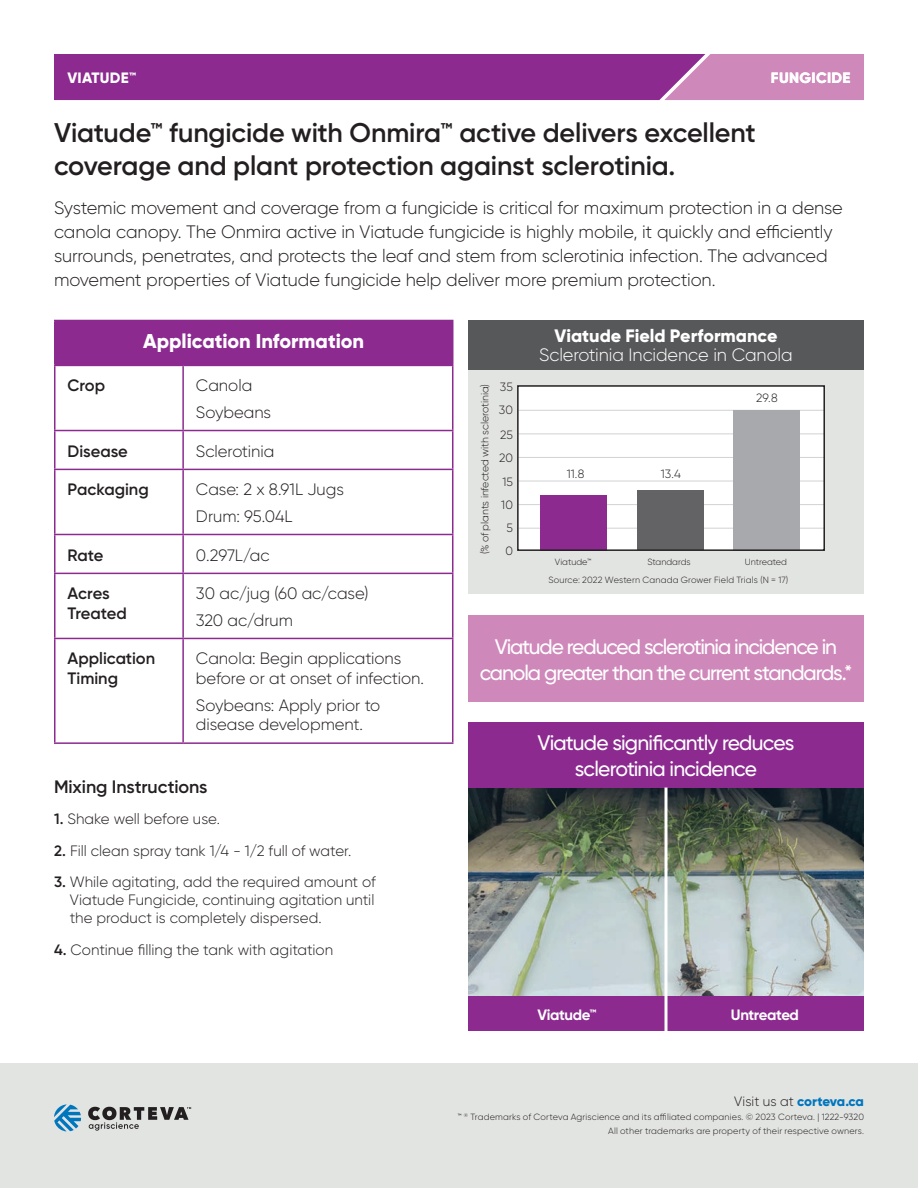
<style>
.page{position:relative;width:918px;height:1188px;background:#fff}
.page>*{position:absolute;margin:0;border:0;box-sizing:border-box;transform-origin:0 0}
.t1{font:600 27px/32.4px "Gilroy";letter-spacing:-.005em;color:#231f20}
.t2{font:500 21px/25.2px "Gilroy";letter-spacing:-.05em;color:#fff;text-align:center}
.t3{font:800 19.95px "Gilroy";color:#fff}
.t4{font:300 18px/24px "Gilroy";letter-spacing:-.01em;color:#231f20}
.t5{font:300 18px "Gilroy";letter-spacing:-.005em;color:#fff}
.t6{font:800 18px "Gilroy";color:#fff}
.t7{font:600 18px "Gilroy";letter-spacing:-.005em;color:#231f20}
.t8{font:300 16.5px/26.2px "Gilroy";letter-spacing:-.005em;color:#231f20}
.t9{font:600 16.5px/19.8px "Gilroy";color:#231f20}
.t10{font:300 15px/18px "Gilroy";color:#231f20;text-align:justify}
.t11{font:800 15px "Gilroy";letter-spacing:.02em;color:#fff}
.t12{font:700 15px "Gilroy";letter-spacing:-.025em;color:#fff}
.t13{font:800 13.5px "Gilroy";letter-spacing:-.015em;color:#0076be}
.t14{font:300 12px/23.2px "Gilroy";letter-spacing:.01em;color:#231f20}
.t15{font:300 10.5px "Gilroy";letter-spacing:-.01em;color:#231f20}
.t16{font:300 9px/14.2px "Gilroy";letter-spacing:.015em;color:#231f20;text-align:right}
.t17{font:300 9px "Gilroy";letter-spacing:-.01em;color:#231f20}
.s1{font-weight:600}
.s2{font-weight:300;color:#231f20}
</style>
<div class="page">
<div style="left:0;top:1064px;width:918px;height:124px;background:#e2e4e2"></div>
<svg style="left:54px;top:1104px;width:27px;height:27px"></svg>
<svg style="left:88px;top:1107px;width:103px;height:24px"></svg>
<svg style="left:54px;top:54px;width:810px;height:46px;background:#9a3f99"></svg>
<div style="left:55px;top:320px;width:398px;height:45px;background:#8c2a90"></div>
<svg style="left:56px;top:366px;width:396px;height:274px"></svg>
<hr style="left:54px;top:366px;width:2px;height:64px;background:#8c2a90">
<hr style="left:182px;top:366px;width:2px;height:64px;background:#8c2a90">
<hr style="left:452px;top:366px;width:1px;height:64px;background:#8c2a90">
<hr style="left:54px;top:430px;width:129px;height:1px;background:#8c2a90">
<hr style="left:54px;top:431px;width:2px;height:38px;background:#8c2a90">
<hr style="left:183px;top:430px;width:270px;height:1px;background:#8c2a90">
<hr style="left:182px;top:431px;width:2px;height:38px;background:#8c2a90">
<hr style="left:452px;top:431px;width:1px;height:38px;background:#8c2a90">
<hr style="left:54px;top:469px;width:129px;height:1px;background:#8c2a90">
<hr style="left:54px;top:470px;width:2px;height:64px;background:#8c2a90">
<hr style="left:183px;top:469px;width:270px;height:1px;background:#8c2a90">
<hr style="left:182px;top:470px;width:2px;height:64px;background:#8c2a90">
<hr style="left:452px;top:470px;width:1px;height:64px;background:#8c2a90">
<hr style="left:54px;top:534px;width:129px;height:1px;background:#8c2a90">
<hr style="left:54px;top:535px;width:2px;height:38px;background:#8c2a90">
<hr style="left:183px;top:534px;width:270px;height:1px;background:#8c2a90">
<hr style="left:182px;top:535px;width:2px;height:38px;background:#8c2a90">
<hr style="left:452px;top:535px;width:1px;height:38px;background:#8c2a90">
<hr style="left:54px;top:573px;width:129px;height:1px;background:#8c2a90">
<hr style="left:54px;top:574px;width:2px;height:64px;background:#8c2a90">
<hr style="left:183px;top:573px;width:270px;height:1px;background:#8c2a90">
<hr style="left:182px;top:574px;width:2px;height:64px;background:#8c2a90">
<hr style="left:452px;top:574px;width:1px;height:64px;background:#8c2a90">
<hr style="left:54px;top:638px;width:129px;height:1px;background:#8c2a90">
<hr style="left:54px;top:639px;width:2px;height:103px;background:#8c2a90">
<hr style="left:183px;top:638px;width:270px;height:1px;background:#8c2a90">
<hr style="left:182px;top:639px;width:2px;height:103px;background:#8c2a90">
<hr style="left:452px;top:639px;width:1px;height:103px;background:#8c2a90">
<hr style="left:54px;top:742px;width:129px;height:2px;background:#8c2a90">
<hr style="left:183px;top:742px;width:270px;height:2px;background:#8c2a90">
<hr style="left:54px;top:320px;width:129px;height:1px;background:#8c2a90">
<hr style="left:54px;top:321px;width:2px;height:44px;background:#8c2a90">
<hr style="left:54px;top:365px;width:129px;height:1px;background:#8c2a90">
<hr style="left:183px;top:365px;width:270px;height:1px;background:#8c2a90">
<div style="left:468px;top:615px;width:396px;height:87px;background:#cf88ba"></div>
<div style="left:468px;top:369px;width:396px;height:225px;background:#e2e4e2"></div>
<div style="left:518px;top:386px;width:307px;height:164px;background:#fff"></div>
<div style="left:468px;top:320px;width:396px;height:49px;background:#57585a"></div>
<hr style="left:518px;top:410px;width:307px;height:1px;background:#d1d2d4">
<hr style="left:518px;top:433px;width:307px;height:1px;background:#d1d2d4">
<hr style="left:518px;top:457px;width:307px;height:1px;background:#d1d2d4">
<hr style="left:518px;top:481px;width:307px;height:1px;background:#d1d2d4">
<hr style="left:518px;top:504px;width:307px;height:1px;background:#d1d2d4">
<hr style="left:518px;top:528px;width:307px;height:1px;background:#d1d2d4">
<div style="left:734px;top:411px;width:66px;height:140px;background:#a8a9ad"></div>
<div style="left:637px;top:491px;width:67px;height:59px;background:#636366"></div>
<div style="left:540px;top:495px;width:67px;height:55px;background:#8c2a90"></div>
<div style="left:517px;top:385px;width:308px;height:166px;border:2px solid #231f20"></div>
<img style="left:468px;top:788px;width:396px;height:208px">
<div style="left:468px;top:722px;width:396px;height:66px;background:#8c2a90"></div>
<div style="left:468px;top:996px;width:396px;height:35px;background:#8c2a90"></div>
<svg style="left:664px;top:788px;width:4px;height:243px"></svg>
<p class="t11" style="left:771px;top:68px;width:81px">FUNGICIDE</p>
<p class="t11" style="left:68px;top:68px;width:70px">VIATUDE™</p>
<h1 class="t1" style="left:54px;top:116px;width:703px">Viatude™ fungicide with Onmira™ active delivers excellent coverage and plant protection against sclerotinia.</h1>
<p class="t4" style="left:54px;top:195px;width:790px">Systemic movement and coverage from a fungicide is critical for maximum protection in a dense canola canopy. The Onmira active in Viatude fungicide is highly mobile, it quickly and efficiently surrounds, penetrates, and protects the leaf and stem from sclerotinia infection. The advanced movement properties of Viatude fungicide help deliver more premium protection.</p>
<p class="t3" style="left:143px;top:329px;width:222px">Application Information</p>
<p class="t9" style="left:68px;top:376px;width:39px">Crop</p>
<p class="t8" style="left:196px;top:372px;width:77px">Canola<br>Soybeans</p>
<p class="t9" style="left:68px;top:441px;width:62px">Disease</p>
<p class="t8" style="left:196px;top:437px;width:80px">Sclerotinia</p>
<p class="t9" style="left:68px;top:480px;width:83px">Packaging</p>
<p class="t8" style="left:196px;top:476px;width:150px">Case: 2 x 8.91L Jugs<br>Drum: 95.04L</p>
<p class="t9" style="left:68px;top:545px;width:37px">Rate</p>
<p class="t8" style="left:196px;top:541px;width:75px">0.297L/ac</p>
<p class="t9" style="left:68px;top:584px;width:61px">Acres<br>Treated</p>
<p class="t8" style="left:196px;top:580px;width:174px">30 ac/jug (60 ac/case)<br>320 ac/drum</p>
<p class="t9" style="left:68px;top:649px;width:89px">Application<br>Timing</p>
<p class="t8" style="left:196px;top:649px;width:230px;line-height:19.8px">Canola: Begin applications before or at onset of infection.</p>
<p class="t8" style="left:196px;top:695px;width:186px;line-height:19.8px">Soybeans: Apply prior to disease development.</p>
<p class="t7" style="left:54px;top:775px;width:155px">Mixing Instructions</p>
<p class="t10" style="left:54px;top:810px;width:168px"><span class="s1">1.</span> Shake well before use.</p>
<p class="t10" style="left:54px;top:841px;width:299px"><span class="s1">2.</span> Fill clean spray tank 1/4 - 1/2 full of water.</p>
<p class="t10" style="left:70px;top:873px;width:307px;text-indent:-16px"><span class="s1">3.</span> While agitating, add the required amount of Viatude Fungicide, continuing agitation until the product is completely dispersed.</p>
<p class="t10" style="left:54px;top:940px;width:281px"><span class="s1">4.</span> Continue filling the tank with agitation</p>
<p class="t15" style="left:478px;top:554px;width:172px;rotate:-90deg">(% of plants infected with sclerotinia)</p>
<p class="t14" style="left:499px;top:375px;width:16px">35<br>30</p>
<p class="t14" style="left:499px;top:423px;width:15px;text-align:right">25<br>20<br>15<br>10<br>5<br>0</p>
<p class="t6" style="left:555px;top:324px;width:224px">Viatude Field Performance</p>
<p class="t5" style="left:539px;top:344px;width:255px">Sclerotinia Incidence in Canola</p>
<p class="t14" style="left:567px;top:462px;width:19px">11.8</p>
<p class="t16" style="left:555px;top:555px;width:38px">Viatude™</p>
<p class="t14" style="left:661px;top:462px;width:22px">13.4</p>
<p class="t16" style="left:647px;top:555px;width:45px">Standards</p>
<p class="t14" style="left:756px;top:386px;width:23px">29.8</p>
<p class="t17" style="left:745px;top:556px;width:44px">Untreated</p>
<p class="t16" style="left:549px;top:573px;width:241px">Source: 2022 Western Canada Grower Field Trials (N = 17)</p>
<p class="t2" style="left:480px;top:634px;width:374px">Viatude reduced sclerotinia incidence in canola greater than the current standards.*</p>
<p class="t2" style="left:537px;top:730px;width:259px">Viatude significantly reduces sclerotinia incidence</p>
<p class="t12" style="left:538px;top:1005px;width:60px">Viatude™</p>
<p class="t12" style="left:731px;top:1005px;width:70px">Untreated</p>
<p class="t13" style="left:734px;top:1092px;width:131px"><span class="s2">Visit us at</span> corteva.ca</p>
<p class="t16" style="left:457px;top:1109px;width:408px">™ <sup>®</sup> Trademarks of Corteva Agriscience and its affiliated companies. © 2023 Corteva. | 1222-9320<br>All other trademarks are property of their respective owners.</p>
</div>
